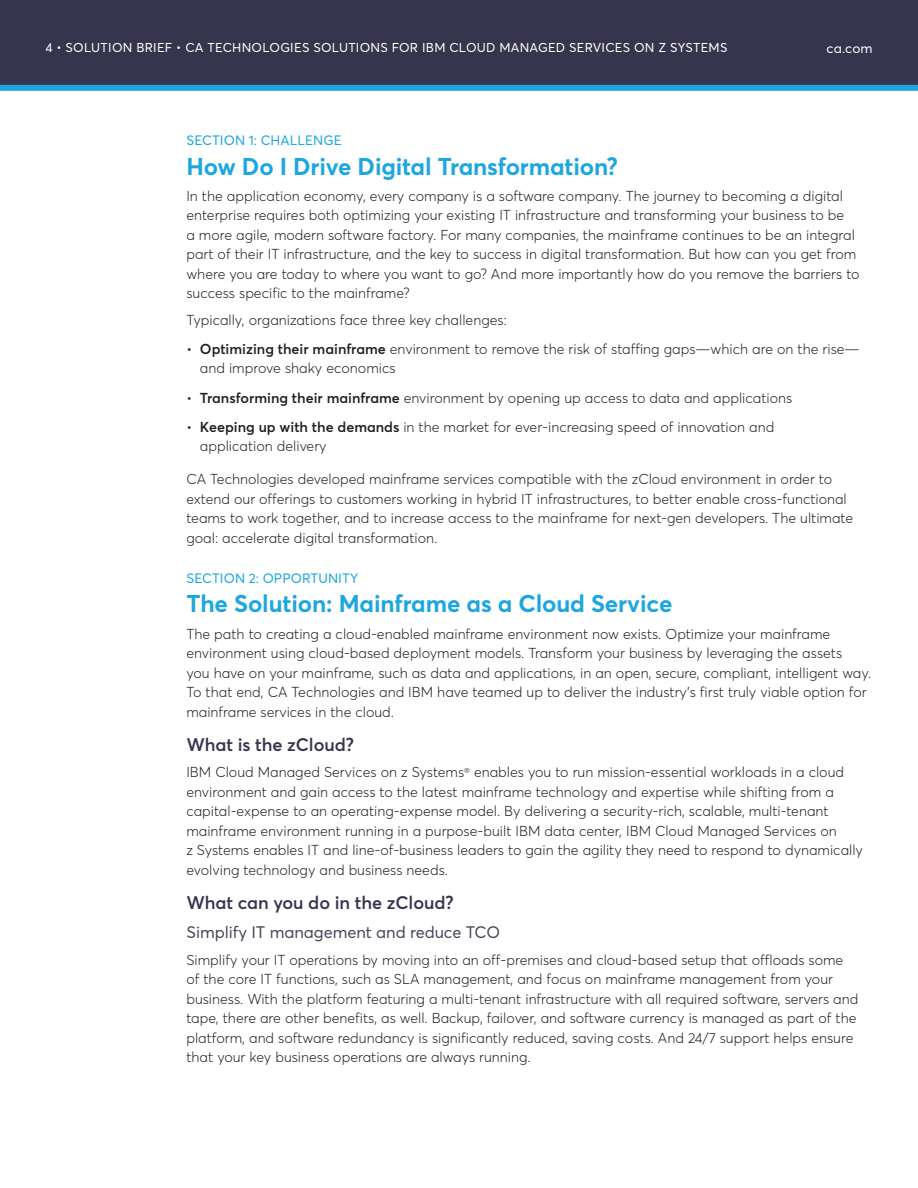
<style>
.page{position:relative;width:918px;height:1188px;background:#fff}
.page>*{position:absolute;margin:0;border:0;box-sizing:border-box;transform-origin:0 0}
.t1{font:700 24px "Averta";letter-spacing:-.005em;color:#1da6df}
.Subhead_1{font:600 18px "Averta";letter-spacing:-.005em;color:#37354d}
.Subhead_2{font:16.5px "Averta";letter-spacing:-.005em;color:#4b465b}
.Body_Copy{font:300 14.25px/19.5px "Averta";color:#231f20}
.Section-no_rule{font:13.5px "Averta";letter-spacing:.005em;color:#1da6df}
.t2{font:13.5px "Averta";color:#fff}
.t3{font:12.75px "Averta";letter-spacing:.02em;color:#fff}
.s1{font-weight:600}
</style>
<div class="page">
<svg style="left:0;top:0;width:918px;height:91px;background:#353c56"></svg>
<p class="t3" style="left:45px;top:40px;width:684px">4 • SOLUTION BRIEF • CA TECHNOLOGIES SOLUTIONS FOR IBM CLOUD MANAGED SERVICES ON Z SYSTEMS</p>
<p class="t2" style="left:827px;top:40px;width:48px">ca.com</p>
<p class="Section-no_rule" style="left:186px;top:132px;width:157px">SECTION 1: CHALLENGE</p>
<p class="t1" style="left:186px;top:151px;width:433px">How Do I Drive Digital Transformation?</p>
<p class="Body_Copy" style="left:186px;top:186px;width:675px">In the application economy, every company is a software company. The journey to becoming a digital enterprise requires both optimizing your existing IT infrastructure and transforming your business to be<br>a more agile, modern software factory. For many companies, the mainframe continues to be an integral part of their IT infrastructure, and the key to success in digital transformation. But how can you get from where you are today to where you want to go? And more importantly how do you remove the barriers to success specific to the mainframe?</p>
<p class="Body_Copy" style="left:186px;top:310px;width:322px">Typically, organizations face three key challenges:</p>
<p class="Body_Copy" style="left:200px;top:339px;width:661px;text-indent:-13px">• <span class="s1">Optimizing their mainframe</span> environment to remove the risk of staffing gaps—which are on the rise— and improve shaky economics</p>
<p class="Body_Copy" style="left:186px;top:388px;width:607px">• <span class="s1">Transforming their mainframe</span> environment by opening up access to data and applications</p>
<p class="Body_Copy" style="left:200px;top:417px;width:576px;text-indent:-13px">• <span class="s1">Keeping up with the demands</span> in the market for ever-increasing speed of innovation and application delivery</p>
<p class="Body_Copy" style="left:186px;top:469px;width:668px">CA Technologies developed mainframe services compatible with the zCloud environment in order to extend our offerings to customers working in hybrid IT infrastructures, to better enable cross-functional teams to work together, and to increase access to the mainframe for next-gen developers. The ultimate goal: accelerate digital transformation.</p>
<p class="Section-no_rule" style="left:186px;top:570px;width:173px">SECTION 2: OPPORTUNITY</p>
<p class="t1" style="left:186px;top:589px;width:488px">The Solution: Mainframe as a Cloud Service</p>
<p class="Body_Copy" style="left:186px;top:624px;width:687px">The path to creating a cloud-enabled mainframe environment now exists. Optimize your mainframe environment using cloud-based deployment models. Transform your business by leveraging the assets<br>you have on your mainframe, such as data and applications, in an open, secure, compliant, intelligent way.<br>To that end, CA Technologies and IBM have teamed up to deliver the industry’s first truly viable option for mainframe services in the cloud.</p>
<p class="Subhead_1" style="left:186px;top:733px;width:169px">What is the zCloud?</p>
<p class="Body_Copy" style="left:186px;top:762px;width:678px">IBM Cloud Managed Services on z Systems<sup>®</sup> enables you to run mission-essential workloads in a cloud environment and gain access to the latest mainframe technology and expertise while shifting from a capital-expense to an operating-expense model. By delivering a security-rich, scalable, multi-tenant mainframe environment running in a purpose-built IBM data center, IBM Cloud Managed Services on<br>z Systems enables IT and line-of-business leaders to gain the agility they need to respond to dynamically evolving technology and business needs.</p>
<p class="Subhead_1" style="left:186px;top:891px;width:269px">What can you do in the zCloud?</p>
<p class="Subhead_2" style="left:186px;top:922px;width:315px">Simplify IT management and reduce TCO</p>
<p class="Body_Copy" style="left:186px;top:950px;width:674px">Simplify your IT operations by moving into an off-premises and cloud-based setup that offloads some of the core IT functions, such as SLA management, and focus on mainframe management from your business. With the platform featuring a multi-tenant infrastructure with all required software, servers and tape, there are other benefits, as well. Backup, failover, and software currency is managed as part of the platform, and software redundancy is significantly reduced, saving costs. And 24/7 support helps ensure that your key business operations are always running.</p>
</div>
